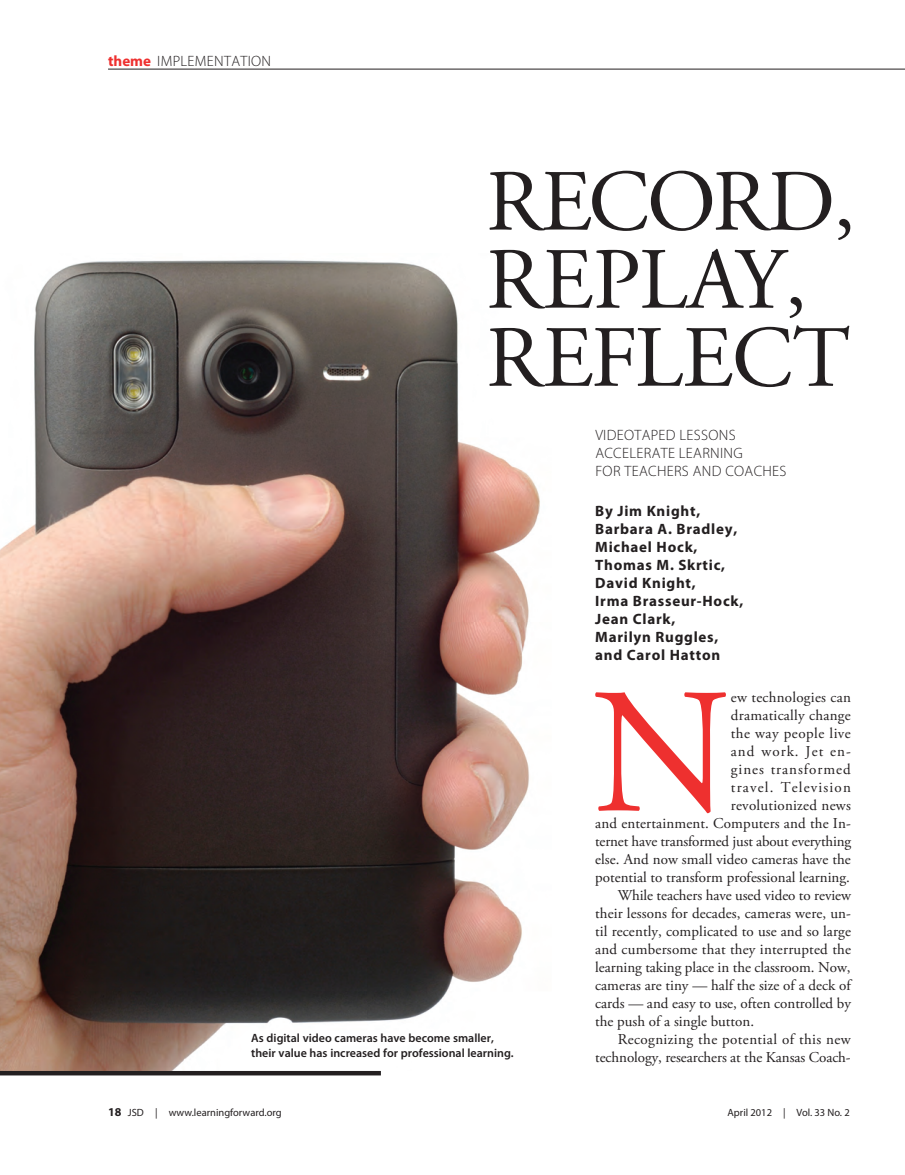
<style>
.page{position:relative;width:905px;height:1175px;background:#fff}
.page>*{position:absolute;margin:0;border:0;box-sizing:border-box;transform-origin:0 0}
.t1{font:177.9px "Adobe Garamond Pro";color:#ee302f}
.t2{font:87px/78px "Adobe Garamond Pro";letter-spacing:-.015em;color:#231f20}
.t3{font:15px "Adobe Garamond Pro";letter-spacing:.005em;color:#231f20}
.t4{font:700 15px/18px "Myriad Pro";letter-spacing:.05em;color:#231f20}
.t5{font:300 15px/18px "Myriad Pro";letter-spacing:.02em;color:#231f20}
.t6{font:15px "Adobe Garamond Pro";letter-spacing:.025em;color:#231f20}
.t7{font:15px "Adobe Garamond Pro";letter-spacing:.08em;color:#231f20}
.t8{font:15px "Adobe Garamond Pro";letter-spacing:.03em;color:#231f20}
.t9{font:15px "Adobe Garamond Pro";letter-spacing:.065em;color:#231f20}
.t10{font:15px "Adobe Garamond Pro";letter-spacing:.07em;color:#231f20}
.t11{font:600 12px/15px "Myriad Pro";color:#231f20}
.t12{font:10.5px "Myriad Pro";color:#231f20}
.s1{font-weight:700;color:#ee302f}
.s2{font-weight:700;font-size:12px}
</style>
<div class="page">
<hr style="left:108px;top:69px;width:796px;height:1px;background:#231f20">
<img style="left:0;top:260px;width:540px;height:811px">
<hr style="left:0;top:1071px;width:381px;height:4px;background:#231f20">
<p class="t5" style="left:108px;top:52px;width:164px"><span class="s1">theme</span> IMPLEMENTATION</p>
<h2 class="t2" style="left:486px;top:166px;width:371px">RECORD,<br>REPLAY,<br>REFLECT</h2>
<p class="t5" style="left:595px;top:426px;width:193px">VIDEOTAPED LESSONS<br>ACCELERATE LEARNING<br>FOR TEACHERS AND COACHES</p>
<p class="t4" style="left:595px;top:502px;width:150px">By Jim Knight,<br>Barbara A. Bradley,<br>Michael Hock,<br>Thomas M. Skrtic,<br>David Knight,<br>Irma Brasseur-Hock,<br>Jean Clark,<br>Marilyn Ruggles, and Carol Hatton</p>
<p class="t11" style="left:251px;top:1030px;width:264px">As digital video cameras have become smaller, their value has increased for professional learning.</p>
<h1 class="t1" style="left:591px;top:647px;width:141px">N</h1>
<p class="t3" style="left:730px;top:688px;width:122px">ew technologies can</p>
<p class="t3" style="left:730px;top:706px;width:121px">dramatically change</p>
<p class="t8" style="left:730px;top:724px;width:121px">the way people live</p>
<p class="t10" style="left:730px;top:742px;width:121px">and work. Jet en-</p>
<p class="t9" style="left:730px;top:760px;width:121px">gines transformed</p>
<p class="t7" style="left:730px;top:778px;width:122px">travel. Television</p>
<p class="t3" style="left:730px;top:796px;width:121px">revolutionized news</p>
<p class="t3" style="left:595px;top:814px;width:257px">and entertainment. Computers and the In-</p>
<p class="t3" style="left:595px;top:832px;width:257px">ternet have transformed just about everything</p>
<p class="t3" style="left:595px;top:850px;width:257px">else. And now small video cameras have the</p>
<p class="t3" style="left:595px;top:868px;width:256px">potential to transform professional learning.</p>
<p class="t3" style="left:617px;top:886px;width:235px">While teachers have used video to review</p>
<p class="t3" style="left:595px;top:904px;width:257px">their lessons for decades, cameras were, un-</p>
<p class="t3" style="left:595px;top:922px;width:257px">til recently, complicated to use and so large</p>
<p class="t3" style="left:595px;top:940px;width:257px">and cumbersome that they interrupted the</p>
<p class="t3" style="left:595px;top:958px;width:257px">learning taking place in the classroom. Now,</p>
<p class="t3" style="left:595px;top:976px;width:257px">cameras are tiny — half the size of a deck of</p>
<p class="t3" style="left:595px;top:994px;width:257px">cards — and easy to use, often controlled by</p>
<p class="t3" style="left:595px;top:1012px;width:160px">the push of a single button.</p>
<p class="t6" style="left:617px;top:1030px;width:234px">Recognizing the potential of this new</p>
<p class="t3" style="left:595px;top:1048px;width:257px">technology, researchers at the Kansas Coach-</p>
<p class="t12" style="left:108px;top:1107px;width:175px"><span class="s2">18</span> JSD | www.learningforward.org</p>
<p class="t12" style="left:727px;top:1107px;width:124px">April 2012 | Vol. 33 No. 2</p>
</div>
